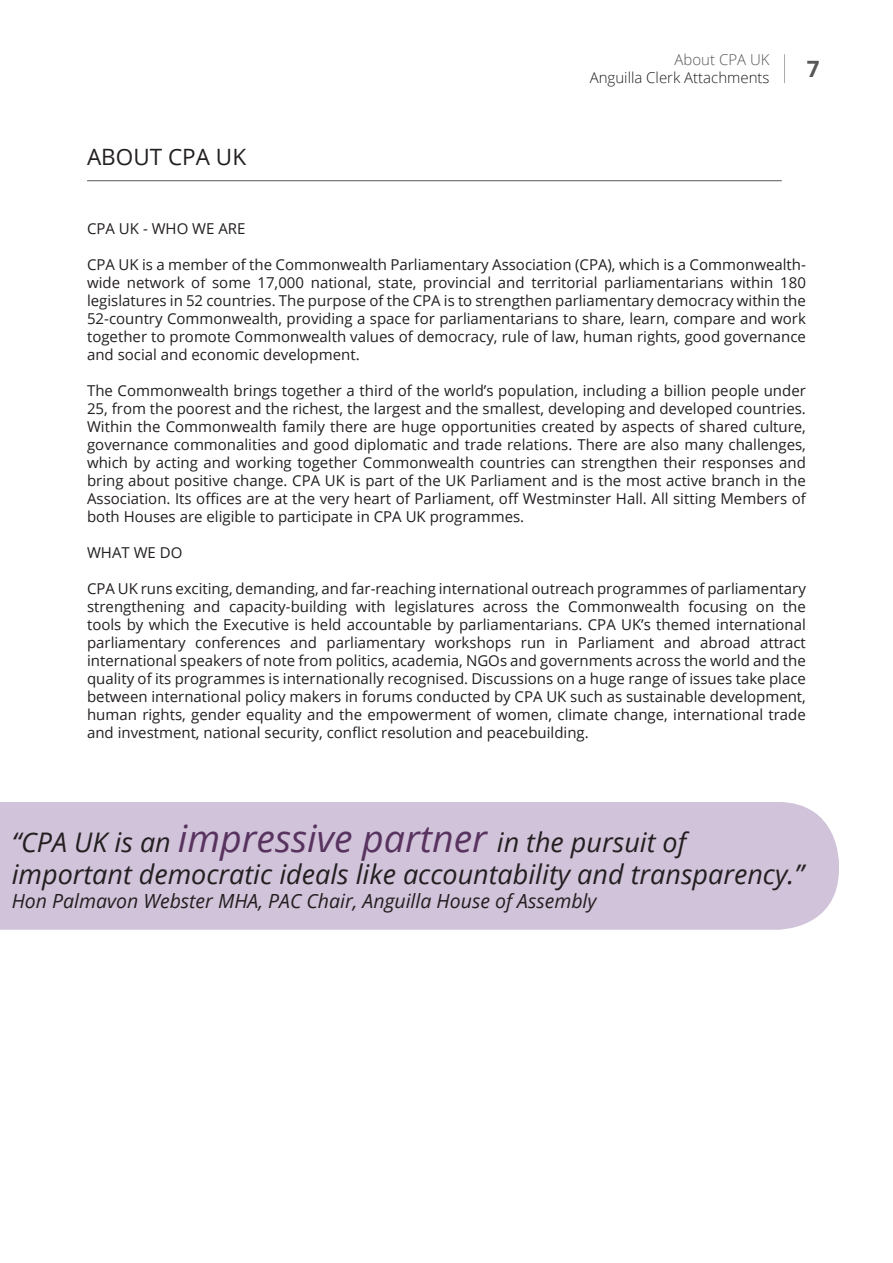
<style>
.page{position:relative;width:893px;height:1263px;background:#fff}
.page>*{position:absolute;margin:0;border:0;box-sizing:border-box;transform-origin:0 0}
.t1{font:italic 27px/32.4px "Open Sans";color:#231f20}
.t2{font:22.5px "Open Sans";color:#231f20}
.t3{font:700 22.5px "Open Sans";color:#565759}
.t4{font:italic 19.5px "Open Sans";color:#231f20}
.t5{font:15px/18px "Open Sans";color:#231f20;text-align:justify}
.t6{font:300 15px "Open Sans";color:#231f20}
.t7{font:300 15px "Open Sans";color:#565759}
.s1{font-size:37.5px;color:#58335f}
</style>
<div class="page">
<hr style="left:87px;top:180px;width:695px;height:1px;background:#565759">
<div style="left:0;top:802px;width:839px;height:128px;background:#d1c3da"></div>
<svg style="left:784px;top:55px;width:1px;height:28px"></svg>
<p class="t2" style="left:87px;top:141px;width:161px">ABOUT CPA UK</p>
<p class="t7" style="left:675px;top:50px;width:96px">About CPA UK</p>
<p class="t6" style="left:590px;top:68px;width:181px">Anguilla Clerk Attachments</p>
<p class="t3" style="left:807px;top:53px;width:14px">7</p>
<p class="t5" style="left:87px;top:219px;width:160px">CPA UK - WHO WE ARE</p>
<p class="t5" style="left:87px;top:255px;width:720px">CPA UK is a member of the Commonwealth Parliamentary Association (CPA), which is a Commonwealth&shy;wide network of some 17,000 national, state, provincial and territorial parliamentarians within 180 legislatures in 52 countries. The purpose of the CPA is to strengthen parliamentary democracy within the 52-country Commonwealth, providing a space for parliamentarians to share, learn, compare and work together to promote Commonwealth values of democracy, rule of law, human rights, good governance and social and economic development.</p>
<p class="t5" style="left:87px;top:381px;width:720px">The Commonwealth brings together a third of the world’s population, including a billion people under 25, from the poorest and the richest, the largest and the smallest, developing and developed countries.<br>Within the Commonwealth family there are huge opportunities created by aspects of shared culture, governance commonalities and good diplomatic and trade relations. There are also many challenges, which by acting and working together Commonwealth countries can strengthen their responses and bring about positive change. CPA UK is part of the UK Parliament and is the most active branch in the Association. Its offices are at the very heart of Parliament, off Westminster Hall. All sitting Members of both Houses are eligible to participate in CPA UK programmes.</p>
<p class="t5" style="left:87px;top:543px;width:97px">WHAT WE DO</p>
<p class="t5" style="left:87px;top:579px;width:720px">CPA UK runs exciting, demanding, and far-reaching international outreach programmes of parliamentary strengthening and capacity-building with legislatures across the Commonwealth focusing on the tools by which the Executive is held accountable by parliamentarians. CPA UK’s themed international parliamentary conferences and parliamentary workshops run in Parliament and abroad attract international speakers of note from politics, academia, NGOs and governments across the world and the quality of its programmes is internationally recognised. Discussions on a huge range of issues take place between international policy makers in forums conducted by CPA UK such as sustainable development, human rights, gender equality and the empowerment of women, climate change, international trade and investment, national security, conflict resolution and peacebuilding.</p>
<p class="t1" style="left:12px;top:825px;width:794px">“CPA UK is an <span class="s1">impressive partner</span> in the pursuit of important democratic ideals like accountability and transparency.”</p>
<p class="t4" style="left:12px;top:887px;width:586px">Hon Palmavon Webster MHA, PAC Chair, Anguilla House of Assembly</p>
</div>
